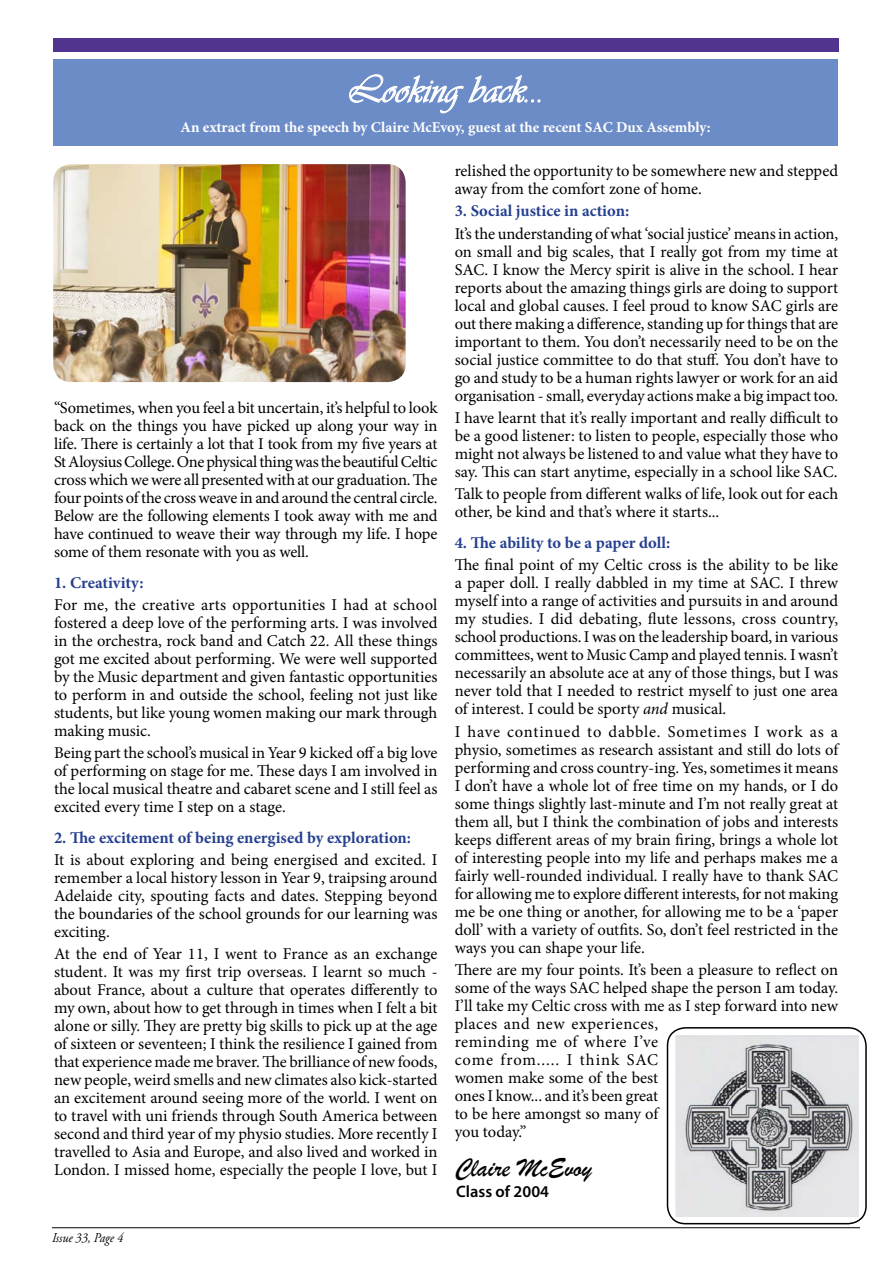
<style>
.page{position:relative;width:893px;height:1263px;background:#fff}
.page>*{position:absolute;margin:0;border:0;box-sizing:border-box;transform-origin:0 0}
.t1{font:39px "Vivaldii";color:#fff}
.t2{font:27px "Brush Script";color:#000}
.t3{font:16.5px/18px "Minion Pro";letter-spacing:-.005em;color:#000;text-align:justify}
.t4{font:700 16.5px "Minion Pro";color:#25408f}
.t5{font:600 16.5px "Myriad Pro";color:#000}
.t6{font:700 15px "Minion Pro";color:#fff}
.t7{font:italic 13.5px "Adobe Garamond Pro";color:#000;scale:.9 1}
.s1{font-style:italic}
</style>
<div class="page">
<div style="left:53px;top:39px;width:785px;height:13px;background:#50348d"></div>
<div style="left:53px;top:59px;width:785px;height:86px;background:#6c8cc7"></div>
<svg style="left:349px;top:74px;width:192px;height:39px"></svg>
<img style="left:53px;top:164px;width:353px;height:218px">
<img style="left:675px;top:1035px;width:183px;height:181px">
<div style="left:667px;top:1027px;width:200px;height:197px;border:2px solid #000;border-radius:18px"></div>
<hr style="left:52px;top:1227px;width:808px;height:1px;background:#000">
<h1 class="t1" style="left:347px;top:67px;width:199px">Looking back...</h1>
<p class="t6" style="left:181px;top:116px;width:532px">An extract from the speech by Claire McEvoy, guest at the recent SAC Dux Assembly:</p>
<p class="t3" style="left:54px;top:399px;width:385px">“Sometimes, when you feel a bit uncertain, it’s helpful to look back on the things you have picked up along your way in life. There is certainly a lot that I took from my five years at St Aloysius College. One physical thing was the beautiful Celtic cross which we were all presented with at our graduation. The four points of the cross weave in and around the central circle.<br>Below are the following elements I took away with me and have continued to weave their way through my life. I hope some of them resonate with you as well.</p>
<p class="t4" style="left:54px;top:571px;width:91px">1. Creativity:</p>
<p class="t3" style="left:54px;top:596px;width:385px">For me, the creative arts opportunities I had at school fostered a deep love of the performing arts. I was involved in the orchestra, rock band and Catch 22. All these things got me excited about performing. We were well supported by the Music department and given fantastic opportunities to perform in and outside the school, feeling not just like students, but like young women making our mark through making music.</p>
<p class="t3" style="left:54px;top:744px;width:385px">Being part the school’s musical in Year 9 kicked off a big love of performing on stage for me. These days I am involved in the local musical theatre and cabaret scene and I still feel as excited every time I step on a stage.</p>
<p class="t4" style="left:54px;top:826px;width:359px">2. The excitement of being energised by exploration:</p>
<p class="t3" style="left:54px;top:851px;width:385px">It is about exploring and being energised and excited. I remember a local history lesson in Year 9, traipsing around Adelaide city, spouting facts and dates. Stepping beyond the boundaries of the school grounds for our learning was exciting.</p>
<p class="t3" style="left:54px;top:945px;width:385px">At the end of Year 11, I went to France as an exchange student. It was my first trip overseas. I learnt so much - about France, about a culture that operates differently to my own, about how to get through in times when I felt a bit alone or silly. They are pretty big skills to pick up at the age of sixteen or seventeen; I think the resilience I gained from that experience made me braver. The brilliance of new foods, new people, weird smells and new climates also kick-started an excitement around seeing more of the world. I went on to travel with uni friends through South America between second and third year of my physio studies. More recently I travelled to Asia and Europe, and also lived and worked in London. I missed home, especially the people I love, but I</p>
<p class="t7" style="left:52px;top:1230px;width:81px">Issue 33, Page 4</p>
<p class="t3" style="left:455px;top:162px;width:385px">relished the opportunity to be somewhere new and stepped away from the comfort zone of home.</p>
<p class="t4" style="left:455px;top:200px;width:176px">3. Social justice in action:</p>
<p class="t3" style="left:455px;top:225px;width:385px">It’s the understanding of what ‘social justice’ means in action, on small and big scales, that I really got from my time at SAC. I know the Mercy spirit is alive in the school. I hear reports about the amazing things girls are doing to support local and global causes. I feel proud to know SAC girls are out there making a difference, standing up for things that are important to them. You don’t necessarily need to be on the social justice committee to do that stuff. You don’t have to go and study to be a human rights lawyer or work for an aid organisation - small, everyday actions make a big impact too.</p>
<p class="t3" style="left:455px;top:409px;width:385px">I have learnt that it’s really important and really difficult to be a good listener: to listen to people, especially those who might not always be listened to and value what they have to say. This can start anytime, especially in a school like SAC.</p>
<p class="t3" style="left:455px;top:485px;width:385px">Talk to people from different walks of life, look out for each other, be kind and that’s where it starts...</p>
<p class="t4" style="left:455px;top:531px;width:217px">4. The ability to be a paper doll:</p>
<p class="t3" style="left:455px;top:556px;width:385px">The final point of my Celtic cross is the ability to be like a paper doll. I really dabbled in my time at SAC. I threw myself into a range of activities and pursuits in and around my studies. I did debating, flute lessons, cross country, school productions. I was on the leadership board, in various committees, went to Music Camp and played tennis. I wasn’t necessarily an absolute ace at any of those things, but I was never told that I needed to restrict myself to just one area of interest. I could be sporty <span class="s1">and</span> musical.</p>
<p class="t3" style="left:455px;top:722px;width:385px">I have continued to dabble. Sometimes I work as a physio, sometimes as research assistant and still do lots of performing and cross country-ing. Yes, sometimes it means I don’t have a whole lot of free time on my hands, or I do some things slightly last-minute and I’m not really great at them all, but I think the combination of jobs and interests keeps different areas of my brain firing, brings a whole lot of interesting people into my life and perhaps makes me a fairly well-rounded individual. I really have to thank SAC for allowing me to explore different interests, for not making me be one thing or another, for allowing me to be a ‘paper doll’ with a variety of outfits. So, don’t feel restricted in the ways you can shape your life.</p>
<p class="t3" style="left:455px;top:961px;width:385px;text-align:left">There are my four points. It’s been a pleasure to reflect on some of the ways SAC helped shape the person I am today.<br>I’ll take my Celtic cross with me as I step forward into new places and new experiences,<br>reminding me of where I’ve<br>come from..... I think SAC<br>women make some of the best<br>ones I know... and it’s been great<br>to be here amongst so many of<br>you today.”</p>
<h2 class="t2" style="left:455px;top:1151px;width:139px">Claire McEvoy</h2>
<p class="t5" style="left:456px;top:1181px;width:94px">Class of 2004</p>
</div>
